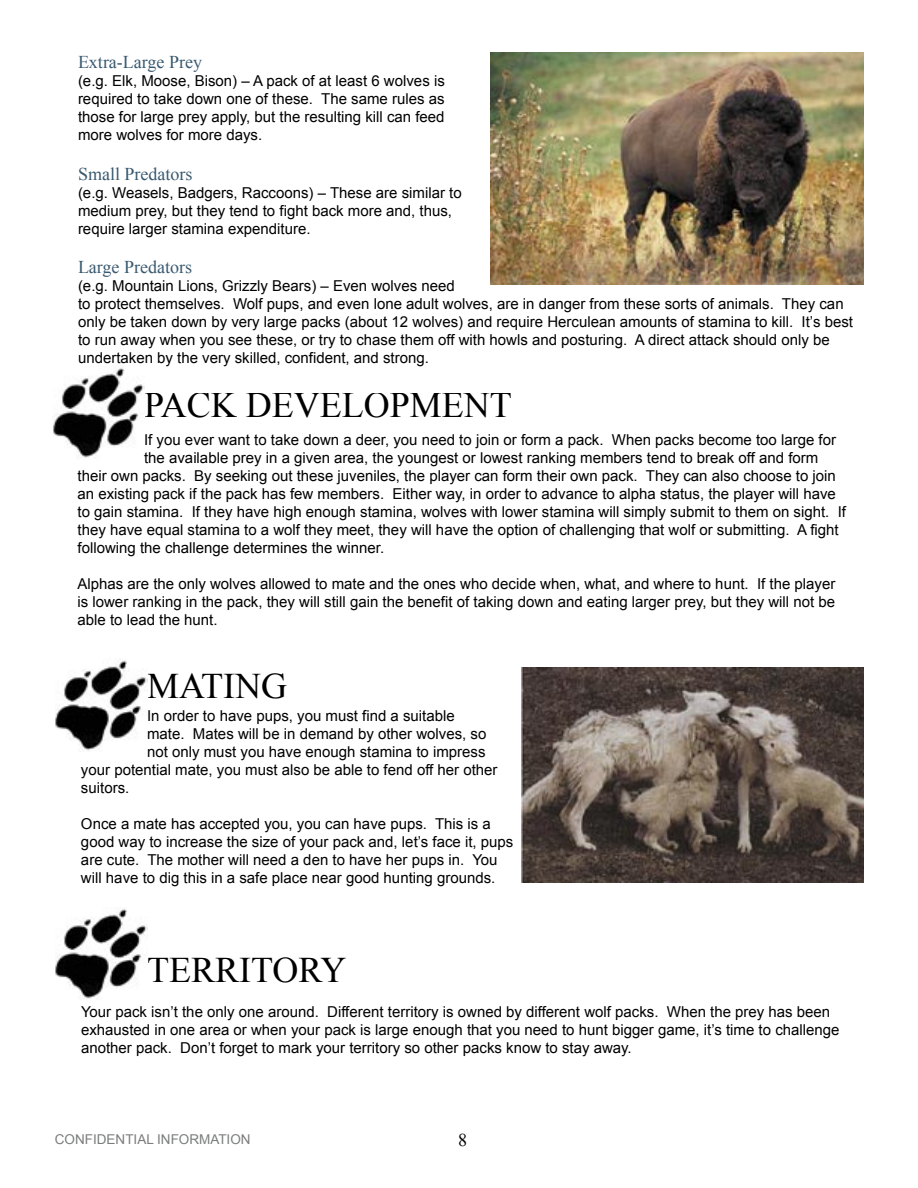
<style>
.page{position:relative;width:918px;height:1188px;background:#fff}
.page>*{position:absolute;margin:0;border:0;box-sizing:border-box;transform-origin:0 0}
.t1{font:36px "Times New Roman";color:#000}
.t2{font:18px "Times New Roman";color:#3a5970}
.t3{font:18px "Times New Roman";color:#000}
.t4{font:15px/18px "Arial";color:#000}
.t5{font:13.5px "Arial";color:#7b7c7c}
</style>
<div class="page">
<img style="left:55px;top:909px;width:92px;height:90px">
<img style="left:55px;top:660px;width:92px;height:91px">
<img style="left:53px;top:368px;width:91px;height:90px">
<img style="left:522px;top:667px;width:342px;height:216px">
<img style="left:490px;top:53px;width:374px;height:232px">
<p class="t2" style="left:78px;top:50px;width:126px">Extra-Large Prey</p>
<p class="t4" style="left:78px;top:72px;width:368px;text-align:justify">(e.g. Elk, Moose, Bison) – A pack of at least 6 wolves is required to take down one of these. The same rules as those for large prey apply, but the resulting kill can feed more wolves for more days.</p>
<p class="t2" style="left:78px;top:161px;width:116px">Small Predators</p>
<p class="t4" style="left:78px;top:183px;width:385px">(e.g. Weasels, Badgers, Raccoons) – These are similar to medium prey, but they tend to fight back more and, thus, require larger stamina expenditure.</p>
<p class="t2" style="left:78px;top:255px;width:116px">Large Predators</p>
<p class="t4" style="left:78px;top:277px;width:777px">(e.g. Mountain Lions, Grizzly Bears) – Even wolves need<br>to protect themselves. Wolf pups, and even lone adult wolves, are in danger from these sorts of animals. They can only be taken down by very large packs (about 12 wolves) and require Herculean amounts of stamina to kill. It’s best to run away when you see these, or try to chase them off with howls and posturing. A direct attack should only be undertaken by the very skilled, confident, and strong.</p>
<h1 class="t1" style="left:144px;top:381px;width:369px">PACK DEVELOPMENT</h1>
<p class="t4" style="left:144px;top:431px;width:694px">If you ever want to take down a deer, you need to join or form a pack. When packs become too large for</p>
<p class="t4" style="left:144px;top:449px;width:676px">the available prey in a given area, the youngest or lowest ranking members tend to break off and form</p>
<p class="t4" style="left:77px;top:467px;width:760px">their own packs. By seeking out these juveniles, the player can form their own pack. They can also choose to join</p>
<p class="t4" style="left:77px;top:485px;width:760px">an existing pack if the pack has few members. Either way, in order to advance to alpha status, the player will have</p>
<p class="t4" style="left:77px;top:503px;width:770px">to gain stamina. If they have high enough stamina, wolves with lower stamina will simply submit to them on sight. If</p>
<p class="t4" style="left:77px;top:521px;width:763px">they have equal stamina to a wolf they meet, they will have the option of challenging that wolf or submitting. A fight</p>
<p class="t4" style="left:77px;top:539px;width:308px">following the challenge determines the winner.</p>
<p class="t4" style="left:77px;top:575px;width:759px;text-align:justify">Alphas are the only wolves allowed to mate and the ones who decide when, what, and where to hunt. If the player is lower ranking in the pack, they will still gain the benefit of taking down and eating larger prey, but they will not be able to lead the hunt.</p>
<h1 class="t1" style="left:147px;top:662px;width:141px">MATING</h1>
<p class="t4" style="left:147px;top:707px;width:309px">In order to have pups, you must find a suitable</p>
<p class="t4" style="left:147px;top:725px;width:341px">mate. Mates will be in demand by other wolves, so</p>
<p class="t4" style="left:147px;top:743px;width:340px">not only must you have enough stamina to impress</p>
<p class="t4" style="left:81px;top:761px;width:418px">your potential mate, you must also be able to fend off her other</p>
<p class="t4" style="left:81px;top:779px;width:50px">suitors.</p>
<p class="t4" style="left:81px;top:815px;width:434px">Once a mate has accepted you, you can have pups. This is a good way to increase the size of your pack and, let’s face it, pups are cute. The mother will need a den to have her pups in. You will have to dig this in a safe place near good hunting grounds.</p>
<h1 class="t1" style="left:147px;top:946px;width:201px">TERRITORY</h1>
<p class="t4" style="left:81px;top:1003px;width:760px">Your pack isn’t the only one around. Different territory is owned by different wolf packs. When the prey has been exhausted in one area or when your pack is large enough that you need to hunt bigger game, it’s time to challenge another pack. Don’t forget to mark your territory so other packs know to stay away.</p>
<p class="t5" style="left:55px;top:1130px;width:197px">CONFIDENTIAL INFORMATION</p>
<p class="t3" style="left:458px;top:1128px;width:10px">8</p>
</div>
